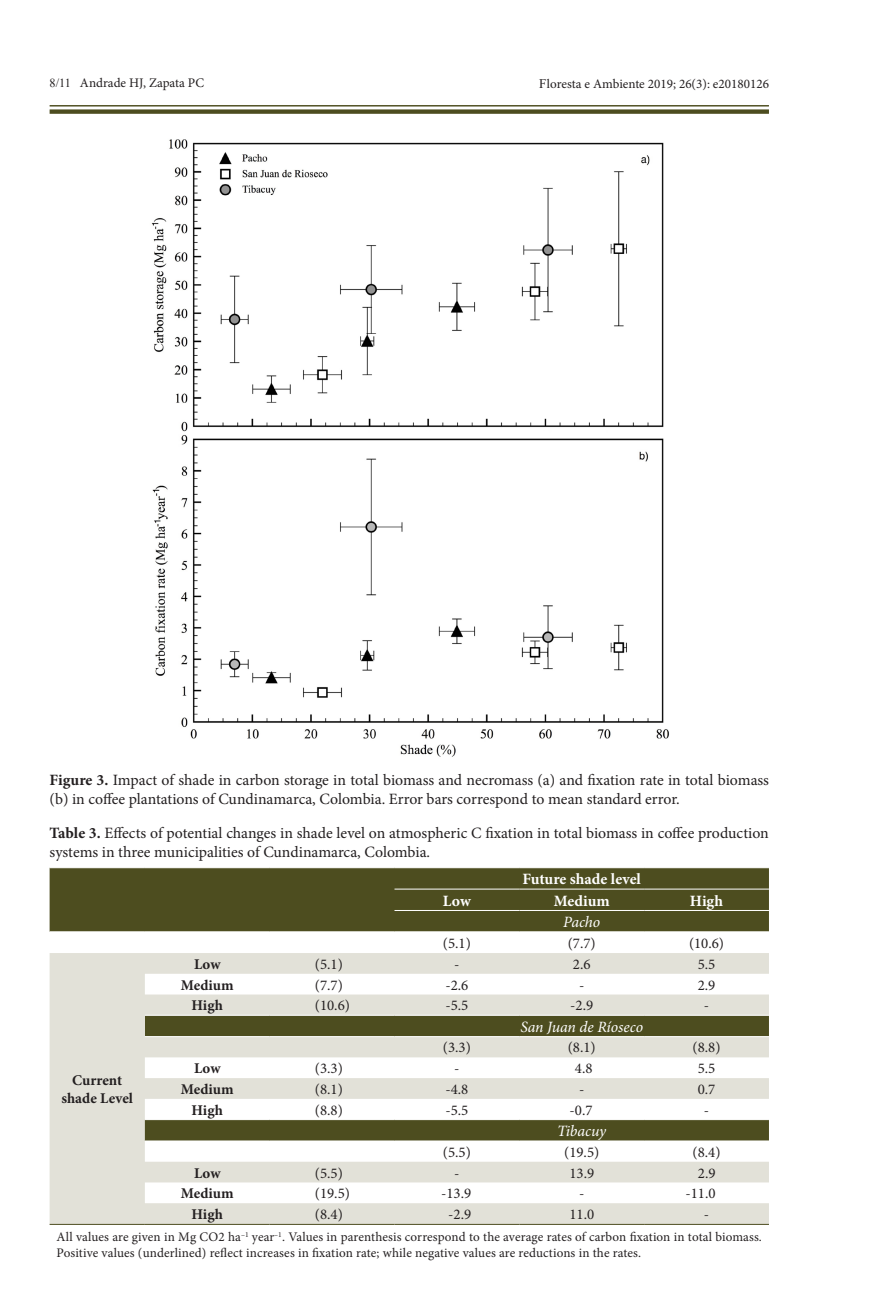
<style>
.page{position:relative;width:893px;height:1315px;background:#fff}
.page>*{position:absolute;margin:0;border:0;box-sizing:border-box;transform-origin:0 0}
.FigureCaption{font:15.75px/18.9px "Minion Pro";letter-spacing:-.005em;color:#231f20}
.TableTitle{font:15.75px/18.9px "Minion Pro";color:#231f20}
.TableHead{font:700 15.75px "Minion Pro";color:#fff}
.TableHead-2{font:italic 15.75px "Minion Pro";letter-spacing:-.005em;color:#fff}
.TableBody{font:14.88px "Minion Pro";color:#231f20}
.TableBody-2{font:700 14.88px/17.8px "Minion Pro";color:#231f20;text-align:center}
.TableFootnote{font:13.12px/15.8px "Minion Pro";letter-spacing:.005em;color:#231f20}
.s1{font-family:"Times New Roman";font-size:12.25px}
.s2{font-family:"Times New Roman"}
.s3{font-weight:700}
</style>
<div class="page">
<div style="left:50px;top:109px;width:719px;height:5px;background:#4d4d1f"></div>
<hr style="left:50px;top:105px;width:719px;height:1px;background:#4d4d1f">
<div style="left:50px;top:868px;width:719px;height:63px;background:#4d4d1f"></div>
<svg style="left:50px;top:953px;width:719px;height:271px;fill:#e2e1d8"></svg>
<div style="left:145px;top:1120px;width:624px;height:20px;background:#4d4d1f"></div>
<hr style="left:394px;top:888px;width:125px;height:1px;background:#fff">
<hr style="left:519px;top:888px;width:125px;height:1px;background:#fff">
<hr style="left:644px;top:888px;width:125px;height:1px;background:#fff">
<hr style="left:394px;top:910px;width:125px;height:1px;background:#fff">
<hr style="left:519px;top:910px;width:125px;height:1px;background:#fff">
<hr style="left:644px;top:910px;width:125px;height:1px;background:#fff">
<hr style="left:50px;top:1224px;width:95px;height:1px;background:#4d4d1f">
<hr style="left:145px;top:1224px;width:125px;height:1px;background:#4d4d1f">
<hr style="left:270px;top:1224px;width:124px;height:1px;background:#4d4d1f">
<hr style="left:394px;top:1224px;width:125px;height:1px;background:#4d4d1f">
<hr style="left:519px;top:1224px;width:125px;height:1px;background:#4d4d1f">
<hr style="left:644px;top:1224px;width:125px;height:1px;background:#4d4d1f">
<hr style="left:145px;top:1014px;width:125px;height:1px;background:#fff">
<hr style="left:270px;top:1014px;width:124px;height:1px;background:#fff">
<hr style="left:394px;top:1014px;width:125px;height:1px;background:#fff">
<hr style="left:519px;top:1014px;width:125px;height:1px;background:#fff">
<hr style="left:644px;top:1014px;width:125px;height:1px;background:#fff">
<hr style="left:145px;top:1036px;width:125px;height:1px;background:#fff">
<hr style="left:270px;top:1036px;width:124px;height:1px;background:#fff">
<hr style="left:394px;top:1036px;width:125px;height:1px;background:#fff">
<hr style="left:519px;top:1036px;width:125px;height:1px;background:#fff">
<hr style="left:644px;top:1036px;width:125px;height:1px;background:#fff">
<hr style="left:145px;top:1119px;width:125px;height:1px;background:#fff">
<hr style="left:270px;top:1119px;width:124px;height:1px;background:#fff">
<hr style="left:394px;top:1119px;width:125px;height:1px;background:#fff">
<hr style="left:519px;top:1119px;width:125px;height:1px;background:#fff">
<hr style="left:644px;top:1119px;width:125px;height:1px;background:#fff">
<hr style="left:145px;top:1140px;width:125px;height:1px;background:#fff">
<hr style="left:270px;top:1140px;width:124px;height:1px;background:#fff">
<hr style="left:394px;top:1140px;width:125px;height:1px;background:#fff">
<hr style="left:519px;top:1140px;width:125px;height:1px;background:#fff">
<hr style="left:644px;top:1140px;width:125px;height:1px;background:#fff">
<img style="left:151px;top:139px;width:518px;height:618px">
<p class="TableFootnote" style="left:50px;top:75px;width:156px"><span class="s1">8/11</span> Andrade HJ, Zapata PC</p>
<p class="TableFootnote" style="left:539px;top:76px;width:231px"><span class="s2">Fl</span>oresta e Ambiente 2019; 26(3): e20180126</p>
<p class="FigureCaption" style="left:50px;top:770px;width:721px"><span class="s3">Figure 3.</span> Impact of shade in carbon storage in total biomass and necromass (a) and fixation rate in total biomass (b) in coffee plantations of Cundinamarca, Colombia. Error bars correspond to mean standard error.</p>
<p class="TableTitle" style="left:50px;top:824px;width:721px"><span class="s3">Table 3.</span> Effects of potential changes in shade level on atmospheric C fixation in total biomass in coffee production systems in three municipalities of Cundinamarca, Colombia.</p>
<p class="TableHead" style="left:522px;top:868px;width:120px">Future shade level</p>
<p class="TableHead" style="left:443px;top:889px;width:30px">Low</p>
<p class="TableHead" style="left:554px;top:889px;width:57px">Medium</p>
<p class="TableHead" style="left:690px;top:889px;width:35px">High</p>
<p class="TableHead-2" style="left:563px;top:911px;width:39px">Pacho</p>
<p class="TableBody" style="left:443px;top:933px;width:29px">(5.1)</p>
<p class="TableBody" style="left:568px;top:933px;width:29px">(7.7)</p>
<p class="TableBody" style="left:689px;top:933px;width:37px">(10.6)</p>
<p class="TableBody-2" style="left:194px;top:955px;width:28px">Low</p>
<p class="TableBody" style="left:315px;top:954px;width:29px">(5.1)</p>
<p class="TableBody" style="left:454px;top:954px;width:7px">-</p>
<p class="TableBody" style="left:573px;top:954px;width:19px">2.6</p>
<p class="TableBody" style="left:698px;top:954px;width:19px">5.5</p>
<p class="TableBody-2" style="left:181px;top:975px;width:54px">Medium</p>
<p class="TableBody" style="left:315px;top:975px;width:29px">(7.7)</p>
<p class="TableBody" style="left:445px;top:975px;width:24px">-2.6</p>
<p class="TableBody" style="left:579px;top:975px;width:7px">-</p>
<p class="TableBody" style="left:698px;top:975px;width:19px">2.9</p>
<p class="TableBody-2" style="left:192px;top:996px;width:33px">High</p>
<p class="TableBody" style="left:315px;top:995px;width:37px">(10.6)</p>
<p class="TableBody" style="left:445px;top:995px;width:24px">-5.5</p>
<p class="TableBody" style="left:570px;top:995px;width:24px">-2.9</p>
<p class="TableBody" style="left:704px;top:995px;width:7px">-</p>
<p class="TableHead-2" style="left:520px;top:1016px;width:124px">San Juan de Ríoseco</p>
<p class="TableBody" style="left:443px;top:1037px;width:29px">(3.3)</p>
<p class="TableBody" style="left:568px;top:1037px;width:29px">(8.1)</p>
<p class="TableBody" style="left:693px;top:1037px;width:29px">(8.8)</p>
<p class="TableBody-2" style="left:194px;top:1059px;width:28px">Low</p>
<p class="TableBody" style="left:315px;top:1058px;width:29px">(3.3)</p>
<p class="TableBody" style="left:454px;top:1058px;width:7px">-</p>
<p class="TableBody" style="left:575px;top:1058px;width:19px">4.8</p>
<p class="TableBody" style="left:698px;top:1058px;width:19px">5.5</p>
<p class="TableBody-2" style="left:181px;top:1080px;width:54px">Medium</p>
<p class="TableBody" style="left:315px;top:1079px;width:29px">(8.1)</p>
<p class="TableBody" style="left:445px;top:1079px;width:24px">-4.8</p>
<p class="TableBody" style="left:579px;top:1079px;width:7px">-</p>
<p class="TableBody" style="left:698px;top:1079px;width:19px">0.7</p>
<p class="TableBody-2" style="left:192px;top:1100px;width:33px">High</p>
<p class="TableBody" style="left:315px;top:1100px;width:29px">(8.8)</p>
<p class="TableBody" style="left:445px;top:1100px;width:24px">-5.5</p>
<p class="TableBody" style="left:570px;top:1100px;width:24px">-0.7</p>
<p class="TableBody" style="left:704px;top:1100px;width:7px">-</p>
<p class="TableHead-2" style="left:557px;top:1120px;width:51px">Tibacuy</p>
<p class="TableBody" style="left:443px;top:1142px;width:29px">(5.5)</p>
<p class="TableBody" style="left:564px;top:1142px;width:37px">(19.5)</p>
<p class="TableBody" style="left:693px;top:1142px;width:29px">(8.4)</p>
<p class="TableBody-2" style="left:194px;top:1163px;width:28px">Low</p>
<p class="TableBody" style="left:315px;top:1162px;width:29px">(5.5)</p>
<p class="TableBody" style="left:454px;top:1162px;width:7px">-</p>
<p class="TableBody" style="left:569px;top:1162px;width:26px">13.9</p>
<p class="TableBody" style="left:698px;top:1162px;width:19px">2.9</p>
<p class="TableBody-2" style="left:181px;top:1184px;width:54px">Medium</p>
<p class="TableBody" style="left:315px;top:1183px;width:37px">(19.5)</p>
<p class="TableBody" style="left:441px;top:1183px;width:32px">-13.9</p>
<p class="TableBody" style="left:579px;top:1183px;width:7px">-</p>
<p class="TableBody" style="left:685px;top:1183px;width:32px">-11.0</p>
<p class="TableBody-2" style="left:192px;top:1205px;width:33px">High</p>
<p class="TableBody" style="left:315px;top:1204px;width:29px">(8.4)</p>
<p class="TableBody" style="left:448px;top:1204px;width:24px">-2.9</p>
<p class="TableBody" style="left:569px;top:1204px;width:26px">11.0</p>
<p class="TableBody" style="left:704px;top:1204px;width:7px">-</p>
<p class="TableFootnote" style="left:57px;top:1229px;width:707px">All values are given in Mg CO2 ha<sup>–1</sup> year<sup>–1</sup>. Values in parenthesis correspond to the average rates of carbon fixation in total biomass.<br>Positive values (underlined) reflect increases in fixation rate; while negative values are reductions in the rates.</p>
<p class="TableBody-2" style="left:61px;top:1071px;width:73px">Current shade Level</p>
</div>
